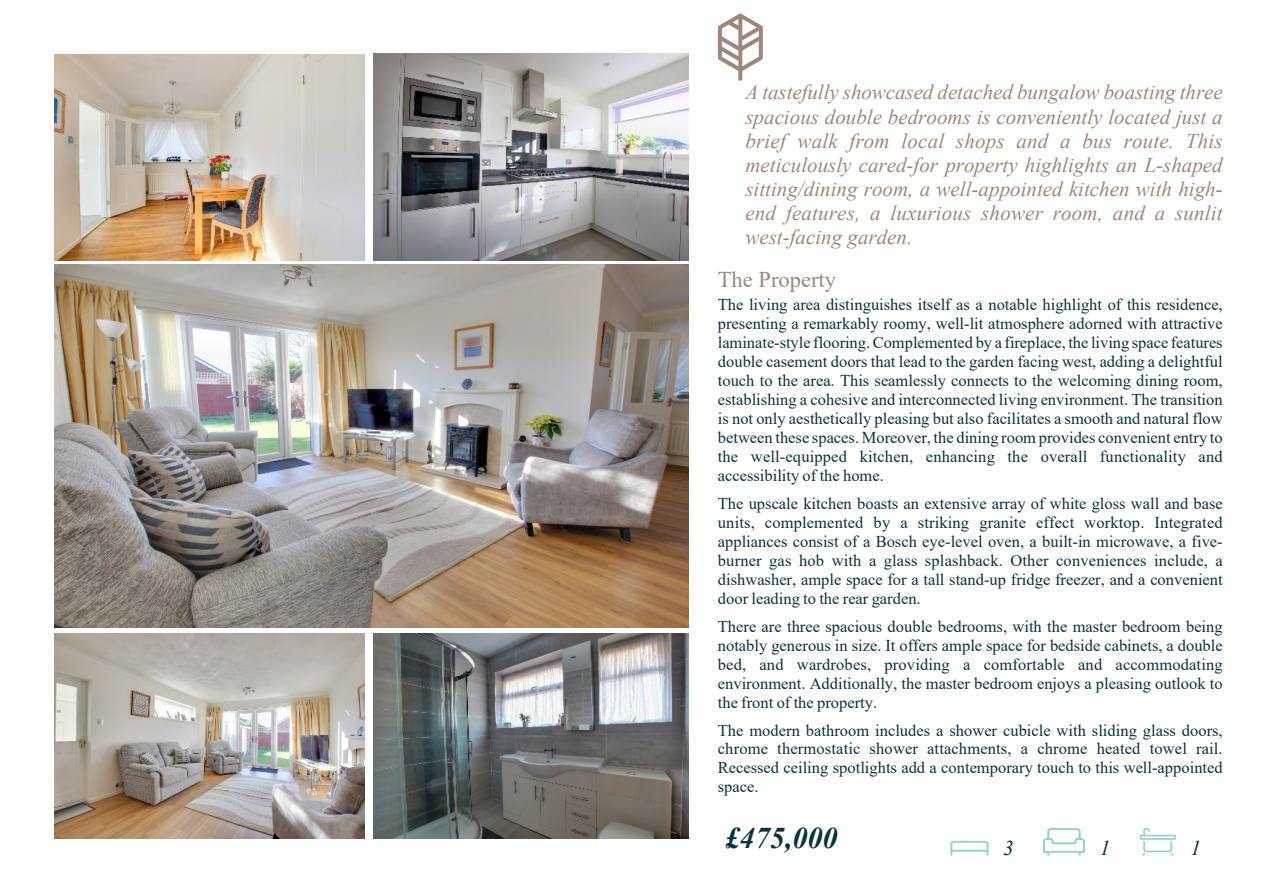
<style>
.page{position:relative;width:1263px;height:893px;background:#fff}
.page>*{position:absolute;margin:0;border:0;box-sizing:border-box;transform-origin:0 0}
.t1{font:italic 700 30px "Times New Roman";color:#0b333d}
.t2{font:22.5px "Times New Roman";color:#9e887b}
.t3{font:italic 21px/24.2px "Times New Roman";letter-spacing:.01em;color:#9e887b;text-align:justify}
.t4{font:italic 21px "Times New Roman";color:#0b333d}
.t5{font:16.5px/18.9px "Times New Roman";color:#0b333d;text-align:justify}
</style>
<div class="page">
<img style="left:54px;top:634px;width:311px;height:205px">
<img style="left:54px;top:265px;width:634px;height:363px">
<img style="left:54px;top:54px;width:310px;height:207px">
<img style="left:373px;top:54px;width:316px;height:207px">
<img style="left:374px;top:634px;width:314px;height:205px">
<svg style="left:718px;top:13px;width:45px;height:68px"></svg>
<svg style="left:1140px;top:828px;width:36px;height:28px"></svg>
<svg style="left:1043px;top:828px;width:42px;height:28px"></svg>
<svg style="left:950px;top:841px;width:38px;height:15px"></svg>
<hr style="left:951px;top:850px;width:36px;height:2px;background:#98d2d4">
<p class="t3" style="left:745px;top:82px;width:479px">A tastefully showcased detached bungalow boasting three spacious double bedrooms is conveniently located just a brief walk from local shops and a bus route. This meticulously cared-for property highlights an L-shaped sitting/dining room, a well-appointed kitchen with high&shy;end features, a luxurious shower room, and a sunlit west-facing garden.</p>
<h2 class="t2" style="left:718px;top:272px;width:120px">The Property</h2>
<p class="t5" style="left:718px;top:297px;width:506px">The living area distinguishes itself as a notable highlight of this residence, presenting a remarkably roomy, well-lit atmosphere adorned with attractive laminate-style flooring. Complemented by a fireplace, the living space features double casement doors that lead to the garden facing west, adding a delightful touch to the area. This seamlessly connects to the welcoming dining room, establishing a cohesive and interconnected living environment. The transition is not only aesthetically pleasing but also facilitates a smooth and natural flow between these spaces. Moreover, the dining room provides convenient entry to the well-equipped kitchen, enhancing the overall functionality and accessibility of the home.</p>
<p class="t5" style="left:718px;top:495px;width:506px">The upscale kitchen boasts an extensive array of white gloss wall and base units, complemented by a striking granite effect worktop. Integrated appliances consist of a Bosch eye-level oven, a built-in microwave, a five&shy;burner gas hob with a glass splashback. Other conveniences include, a dishwasher, ample space for a tall stand-up fridge freezer, and a convenient door leading to the rear garden.</p>
<p class="t5" style="left:718px;top:618px;width:506px">There are three spacious double bedrooms, with the master bedroom being notably generous in size. It offers ample space for bedside cabinets, a double bed, and wardrobes, providing a comfortable and accommodating environment. Additionally, the master bedroom enjoys a pleasing outlook to the front of the property.</p>
<p class="t5" style="left:718px;top:722px;width:506px">The modern bathroom includes a shower cubicle with sliding glass doors, chrome thermostatic shower attachments, a chrome heated towel rail.<br>Recessed ceiling spotlights add a contemporary touch to this well-appointed space.</p>
<h1 class="t1" style="left:725px;top:828px;width:114px">£475,000</h1>
<p class="t4" style="left:1003px;top:840px;width:12px">3</p>
<p class="t4" style="left:1100px;top:840px;width:12px">1</p>
<p class="t4" style="left:1190px;top:840px;width:12px">1</p>
</div>
